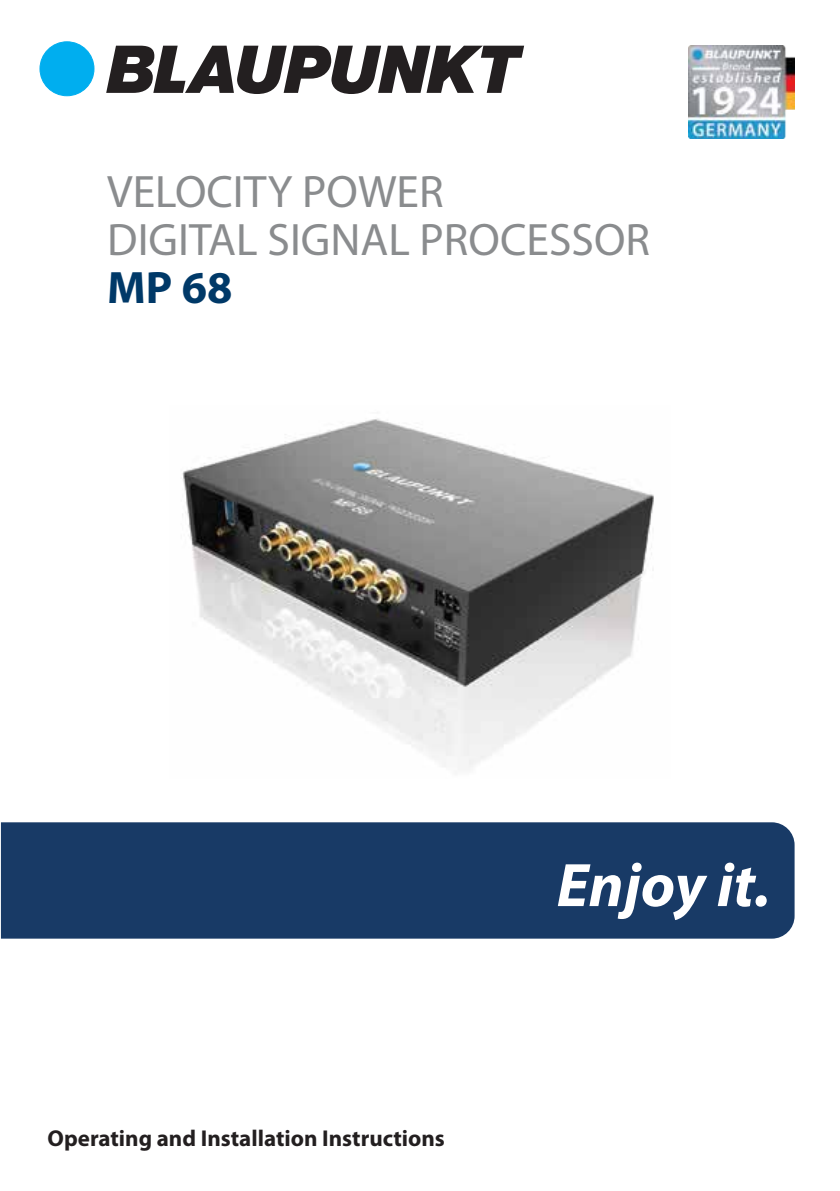
<style>
.page{position:relative;width:840px;height:1191px;background:#fff}
.page>*{position:absolute;margin:0;border:0;box-sizing:border-box;transform-origin:0 0}
.t1{font:45.6px/48.2px "Myriad Pro";color:#8a8c8e}
.t2{font:700 45.6px "Myriad Pro";color:#003968}
.t3{font:700 23px "Myriad Pro";color:#231f20}
</style>
<div class="page">
<img style="left:182px;top:418px;width:472px;height:350px">
<div style="left:40px;top:42px;width:54px;height:54px;background:#00aeef;border-radius:50%"></div>
<div style="left:40px;top:42px;width:54px;height:54px;border:1px solid #00aeef;border-radius:50%"></div>
<svg style="left:106px;top:46px;width:418px;height:48px"></svg>
<div style="left:1px;top:822px;width:793px;height:116px;background:#183a66"></div>
<svg style="left:557px;top:862px;width:150px;height:58px"></svg>
<svg style="left:717px;top:862px;width:38px;height:44px"></svg>
<div style="left:755px;top:895px;width:11px;height:11px;background:#fff;border-radius:50%"></div>
<img style="left:688px;top:46px;width:106px;height:93px">
<h1 class="t1" style="left:107px;top:167px;width:544px">VELOCITY POWER<br>DIGITAL SIGNAL PROCESSOR</h1>
<h1 class="t2" style="left:107px;top:258px;width:126px">MP 68</h1>
<p class="t3" style="left:47px;top:1122px;width:399px">Operating and Installation Instructions</p>
</div>
